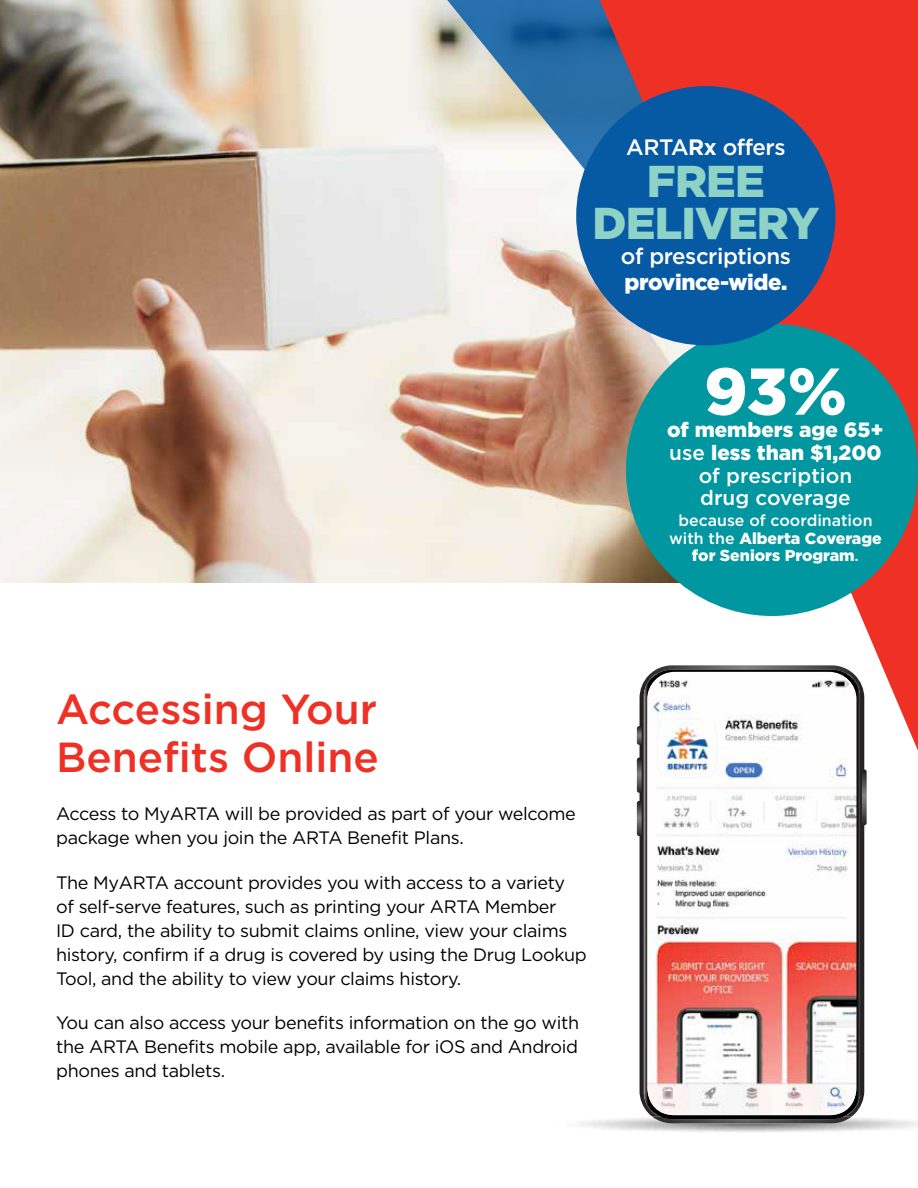
<style>
.page{position:relative;width:918px;height:1188px;background:#fff}
.page>*{position:absolute;margin:0;border:0;box-sizing:border-box;transform-origin:0 0}
.t1{font:900 66px "Gotham HTF";color:#fff}
.t2{font:900 44.55px/41.4px "Gotham HTF";letter-spacing:-.02em;color:#8fd2c6;text-align:center}
.t3{font:500 42px/48px "Gotham HTF";color:#ee3124}
.t4{font:500 22.35px "Gotham HTF";letter-spacing:-.02em;color:#fff}
.t5{font:900 22.35px "Gotham HTF";letter-spacing:-.02em;color:#fff}
.t6{font:900 20.7px/22.6px "Gotham HTF";color:#fff;text-align:center}
.t7{font:18px/24px "Gotham HTF";letter-spacing:-.02em;color:#000}
.t8{font:900 15.9px/17.5px "Gotham HTF";color:#fff;text-align:center}
.s1{font-weight:700}
.s2{font-weight:500}
</style>
<div class="page">
<img style="left:0;top:0;width:436px;height:583px">
<svg style="left:436px;top:0;width:164px;height:583px;background:#c2b9b5"></svg>
<svg style="left:600px;top:0;width:318px;height:751px;fill:#ee3124"></svg>
<svg style="left:639px;top:665px;width:225px;height:452px;background:#525051"></svg>
<img style="left:856px;top:676px;width:4px;height:437px">
<img style="left:652px;top:1117px;width:199px;height:6px">
<img style="left:660px;top:1116px;width:184px;height:3px">
<svg style="left:862px;top:770px;width:5px;height:55px"></svg>
<svg style="left:637px;top:726px;width:5px;height:19px"></svg>
<svg style="left:637px;top:758px;width:5px;height:35px"></svg>
<svg style="left:637px;top:801px;width:5px;height:35px"></svg>
<img style="left:644px;top:676px;width:3px;height:437px">
<img style="left:647px;top:672px;width:209px;height:443px">
<div style="left:626px;top:324px;width:292px;height:292px;background:#0097a0;border-radius:50%"></div>
<div style="left:576px;top:86px;width:259px;height:259px;background:#065aa4;border-radius:50%"></div>
<p class="t4" style="left:626px;top:135px;width:161px">ARTA<span class="s1">Rx</span> offers</p>
<h2 class="t2" style="left:593px;top:160px;width:228px">FREE<br>DELIVERY</h2>
<p class="t4" style="left:621px;top:244px;width:171px">of prescriptions</p>
<p class="t5" style="left:624px;top:269px;width:164px">province-wide.</p>
<h1 class="t1" style="left:704px;top:353px;width:144px">93%</h1>
<p class="t6" style="left:667px;top:418px;width:218px">of members age 65+ <span class="s2">use</span> less than $1,200 <span class="s2">of prescription<br>drug coverage</span></p>
<p class="t8" style="left:669px;top:512px;width:214px"><span class="s2">because of coordination with the</span> Alberta Coverage for Seniors Program<span class="s2">.</span></p>
<h3 class="t3" style="left:56px;top:684px;width:324px">Accessing Your<br>Benefits Online</h3>
<p class="t7" style="left:56px;top:802px;width:521px">Access to MyARTA will be provided as part of your welcome package when you join the ARTA Benefit Plans.</p>
<p class="t7" style="left:56px;top:870px;width:532px">The MyARTA account provides you with access to a variety of self-serve features, such as printing your ARTA Member<br>ID card, the ability to submit claims online, view your claims history, confirm if a drug is covered by using the Drug Lookup Tool, and the ability to view your claims history.</p>
<p class="t7" style="left:56px;top:1010px;width:524px;text-align:justify">You can also access your benefits information on the go with the ARTA Benefits mobile app, available for iOS and Android phones and tablets.</p>
</div>
